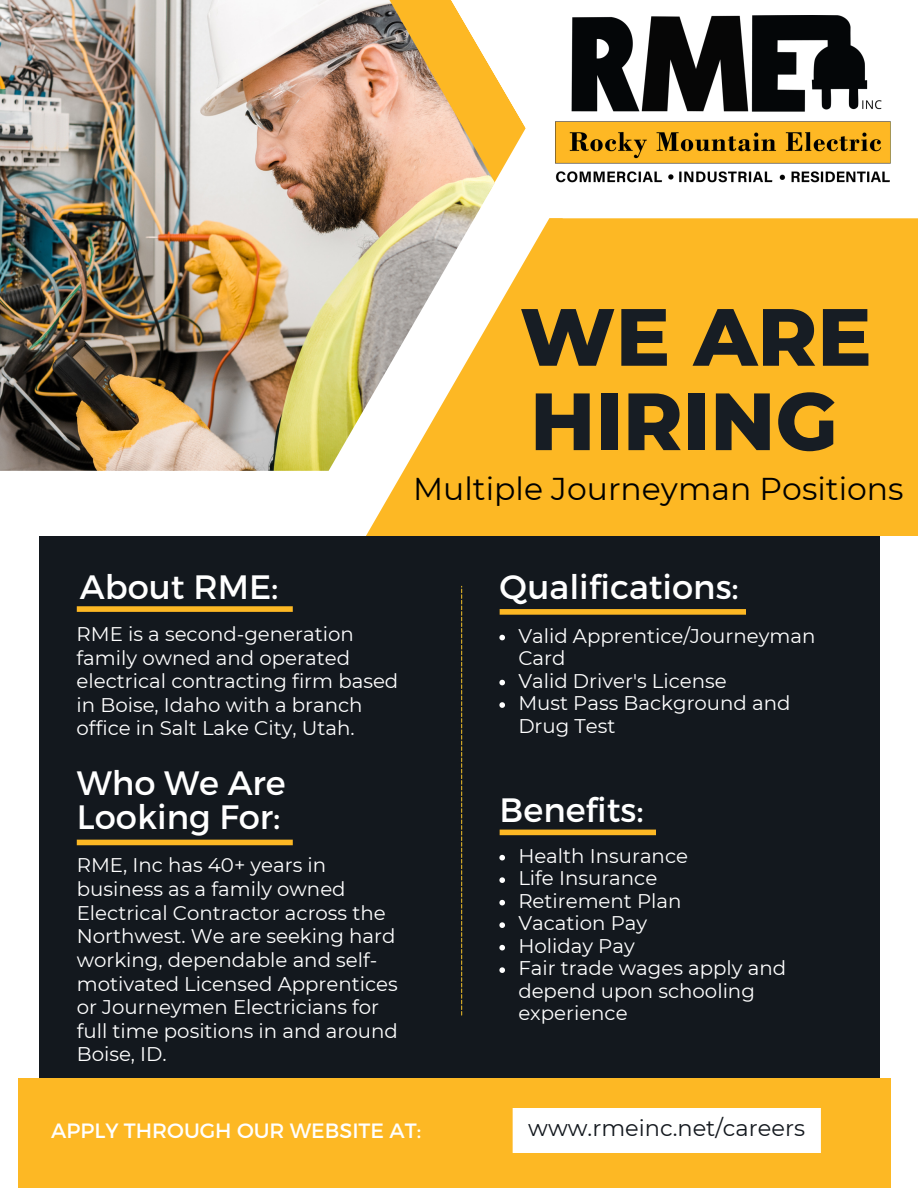
<style>
.page{position:relative;width:918px;height:1188px;background:#fff}
.page>*{position:absolute;margin:0;border:0;box-sizing:border-box;transform-origin:0 0}
.t1{font:800 81px/84.3px "Montserrat";color:#171d24}
.t2{font:33.75px/33.8px "Montserrat";color:#fff}
.t3{font:31.5px "Montserrat";color:#000}
.t4{font:22.5px "Montserrat";color:#13181e}
.t5{font:20.7px "Montserrat";color:#fff}
.t6{font:19.8px/23.7px "Montserrat";color:#fff}
</style>
<div class="page">
<svg style="left:495px;top:76px;width:31px;height:106px"></svg>
<img style="left:0;top:0;width:495px;height:471px">
<svg style="left:307px;top:218px;width:242px;height:318px"></svg>
<div style="left:549px;top:218px;width:369px;height:419px;background:#fdb824"></div>
<div style="left:270px;top:536px;width:648px;height:116px;background:#fff"></div>
<div style="left:18px;top:1078px;width:873px;height:110px;background:#fdb824"></div>
<div style="left:39px;top:790px;width:840px;height:288px;background:#13181e"></div>
<div style="left:39px;top:536px;width:840px;height:288px;background:#13181e"></div>
<svg style="left:461px;top:586px;width:1px;height:430px"></svg>
<div style="left:513px;top:1108px;width:308px;height:45px;background:#fff"></div>
<img style="left:555px;top:16px;width:336px;height:167px">
<svg style="left:499px;top:635px;width:6px;height:5px"></svg>
<svg style="left:499px;top:680px;width:6px;height:5px"></svg>
<svg style="left:499px;top:702px;width:6px;height:6px"></svg>
<svg style="left:499px;top:855px;width:6px;height:5px"></svg>
<svg style="left:499px;top:877px;width:6px;height:6px"></svg>
<svg style="left:499px;top:900px;width:6px;height:5px"></svg>
<svg style="left:499px;top:922px;width:6px;height:6px"></svg>
<svg style="left:499px;top:945px;width:6px;height:5px"></svg>
<svg style="left:499px;top:967px;width:6px;height:6px"></svg>
<div style="left:77px;top:606px;width:216px;height:6px;background:#fdb824"></div>
<div style="left:77px;top:840px;width:216px;height:5px;background:#fdb824"></div>
<div style="left:500px;top:609px;width:246px;height:6px;background:#fdb824"></div>
<div style="left:500px;top:830px;width:156px;height:5px;background:#fdb824"></div>
<p class="t1" style="left:520px;top:295px;width:353px">WE ARE<br>HIRING</p>
<p class="t3" style="left:413px;top:470px;width:492px">Multiple Journeyman Positions</p>
<p class="t2" style="left:80px;top:568px;width:200px">About RME:</p>
<p class="t2" style="left:500px;top:569px;width:241px">Qualifications:</p>
<p class="t6" style="left:518px;top:624px;width:299px;line-height:22.5px">Valid Apprentice/Journeyman<br>Card</p>
<p class="t6" style="left:518px;top:669px;width:210px">Valid Driver's License</p>
<p class="t6" style="left:518px;top:692px;width:274px;line-height:22.5px">Must Pass Background and<br>Drug Test</p>
<p class="t6" style="left:77px;top:622px;width:323px">RME is a second-generation family owned and operated electrical contracting firm based in Boise, Idaho with a branch office in Salt Lake City, Utah.</p>
<p class="t2" style="left:77px;top:764px;width:211px">Who We Are<br>Looking For:</p>
<p class="t2" style="left:500px;top:792px;width:145px">Benefits:</p>
<p class="t6" style="left:77px;top:853px;width:323px">RME, Inc has 40+ years in business as a family owned<br>Electrical Contractor across the<br>Northwest. We are seeking hard working, dependable and self&shy;motivated Licensed Apprentices or Journeymen Electricians for full time positions in and around<br>Boise, ID.</p>
<p class="t5" style="left:51px;top:1118px;width:371px">APPLY THROUGH OUR WEBSITE AT:</p>
<p class="t6" style="left:518px;top:844px;width:171px">Health Insurance</p>
<p class="t6" style="left:518px;top:866px;width:140px">Life Insurance</p>
<p class="t6" style="left:518px;top:889px;width:165px">Retirement Plan</p>
<p class="t6" style="left:518px;top:911px;width:130px">Vacation Pay</p>
<p class="t6" style="left:518px;top:934px;width:118px">Holiday Pay</p>
<p class="t6" style="left:518px;top:957px;width:269px;line-height:22.5px">Fair trade wages apply and depend upon schooling experience</p>
<p class="t4" style="left:528px;top:1114px;width:278px">www.rmeinc.net/careers</p>
</div>
